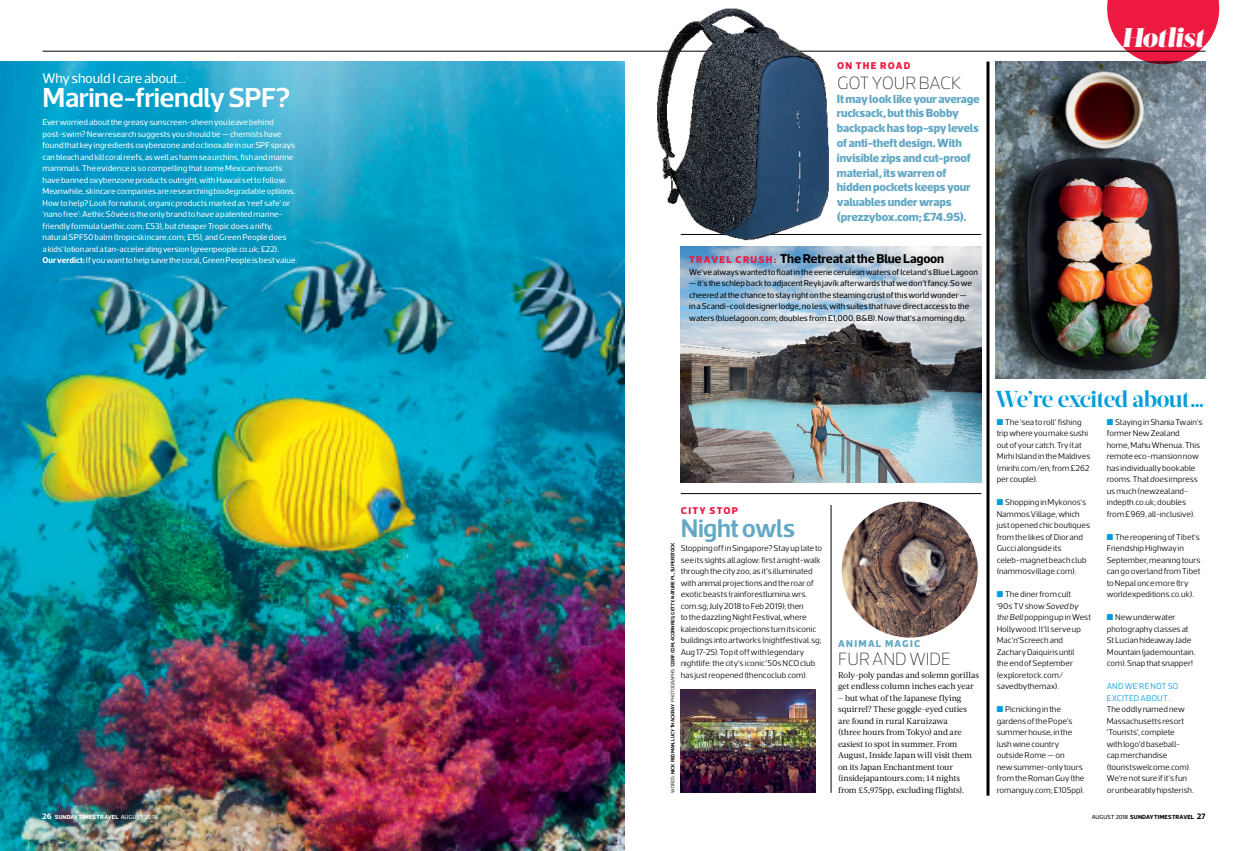
<style>
.page{position:relative;width:1248px;height:851px;background:#fff}
.page>*{position:absolute;margin:0;border:0;box-sizing:border-box;transform-origin:0 0}
.t1{font:600 28px "Acto";letter-spacing:-.015em;color:#fff}
.t2{font:italic 900 27px "Acta Display";letter-spacing:-.015em;color:#fff}
.t3{font:600 26px "Acto";letter-spacing:-.015em;color:#62a8c5}
.t4{font:700 23px "Acta Display";letter-spacing:-.04em;color:#009ddc}
.t5{font:100 18px "Acto";letter-spacing:-.005em;color:#000}
.t6{font:14px "Acto";letter-spacing:-.015em;color:#fff}
.t7{font:700 13px "Acto";letter-spacing:-.015em;color:#000}
.t8{font:800 12px/14.8px "Acto";letter-spacing:-.015em;color:#62a8c5}
.t9{font:800 10px "Acto";letter-spacing:.125em;color:#ed1941}
.t10{font:800 10px "Acto";letter-spacing:.125em;color:#62a8c5}
.t11{font:300 8.5px/11.5px "Acto";color:#000}
.t12{font:8.5px/11.5px "Acto";color:#fff}
.t13{font:8.5px/11.5px "Acto";color:#000}
.t14{font:8.5px/11.5px "Acta";letter-spacing:-.01em;color:#000}
.t15{font:300 8.5px/11.5px "Acto";letter-spacing:.025em;color:#009ddc;text-align:right}
.t16{font:700 6px "Acto";letter-spacing:.015em;color:#fff}
.t17{font:700 6px "Acto";letter-spacing:.015em;color:#000}
.t18{font:600 5px "Acto";letter-spacing:-.01em;color:#000}
.s1{font-weight:700}
.s2{font-weight:800;font-size:10px;color:#ed1941}
.s3{font-weight:300}
.s4{color:#009ddc}
.s5{font-style:italic}
.s6{font-size:8px}
.s7{font-weight:400}
</style>
<div class="page">
<img style="left:995px;top:62px;width:210px;height:316px">
<img style="left:0;top:62px;width:624px;height:788px">
<img style="left:680px;top:246px;width:301px;height:236px">
<hr style="left:830px;top:505px;width:1px;height:287px;background:#000">
<hr style="left:680px;top:493px;width:301px;height:1px;background:#000">
<img style="left:841px;top:501px;width:136px;height:136px;border-radius:68px">
<img style="left:680px;top:689px;width:135px;height:103px">
<hr style="left:43px;top:51px;width:1162px;height:1px;background:#000">
<svg style="left:1106px;top:0;width:113px;height:64px"></svg>
<hr style="left:680px;top:234px;width:301px;height:1px;background:#000">
<hr style="left:986px;top:62px;width:3px;height:733px;background:#000">
<img style="left:607px;top:8px;width:273px;height:280px">
<h3 class="t6" style="left:43px;top:70px;width:145px">Why should I care about…</h3>
<h1 class="t1" style="left:43px;top:81px;width:249px">Marine-friendly SPF?</h1>
<p class="t12" style="left:43px;top:116px;width:256px">Ever worried about the greasy sunscreen-sheen you leave behind post-swim? New research suggests you should be — chemists have found that key ingredients oxybenzone and octinoxate in our SPF sprays can bleach and kill coral reefs, as well as harm sea urchins, fish and marine mammals. The evidence is so compelling that some Mexican resorts have banned oxybenzone products outright, with Hawaii set to follow.<br>Meanwhile, skincare companies are researching biodegradable options.<br>How to help? Look for natural, organic products marked as ‘reef safe’ or ‘nano free’: Aethic Sôvée is the only brand to have a patented marine&shy;friendly formula (aethic.com; £53), but cheaper Tropic does a nifty, natural SPF50 balm (tropicskincare.com; £15), and Green People does<br>a kids’ lotion and a tan-accelerating version (greenpeople.co.uk; £22).<br><span class="s1">OUR VERDICT:</span> If you want to help save the coral, Green People is best value.</p>
<p class="t9" style="left:837px;top:59px;width:75px">on the road</p>
<h3 class="t5" style="left:837px;top:73px;width:126px">GOT YOUR BACK</h3>
<p class="t8" style="left:836px;top:91px;width:144px">It may look like your average rucksack, but this Bobby backpack has top-spy levels of anti-theft design. With invisible zips and cut-proof material, its warren of hidden pockets keeps your valuables under wraps (prezzybox.com; £74.95).</p>
<p class="t9" style="left:689px;top:253px;width:9px">TRA</p>
<h3 class="t7" style="left:711px;top:251px;width:234px"><span class="s2">VEL CR USH :</span> THE RETREAT AT THE BLUE LAGOON</h3>
<p class="t13" style="left:689px;top:266px;width:290px">We’ve always wanted to float in the eerie cerulean waters of Iceland’s Blue Lagoon</p>
<p class="t13" style="left:689px;top:277px;width:284px">— it’s the schlep back to adjacent Reykjavík afterwards that we don’t fancy. So we cheered at the chance to stay right on the steaming crust of this world wonder — in a Scandi-cool designer lodge, no less, with suites that have direct access to the waters (bluelagoon.com; doubles from £1,000, B&amp;B). Now that’s a morning dip.</p>
<h2 class="t2" style="left:1121px;top:21px;width:84px">Hotlist</h2>
<p class="t9" style="left:680px;top:504px;width:59px">city stop</p>
<h3 class="t3" style="left:680px;top:512px;width:116px">Night owls</h3>
<p class="t11" style="left:680px;top:542px;width:143px">Stopping off in Singapore? Stay up late to see its sights all aglow: first a night-walk through the city zoo, as it’s illuminated with animal projections and the roar of exotic beasts (rainforestlumina.wrs. com.sg; July 2018 to Feb 2019); then<br>to the dazzling Night Festival, where kaleidoscopic projections turn its iconic buildings into artworks (nightfestival.sg; Aug 17-25). Top it off with legendary nightlife: the city’s iconic ’50s NCO club has just reopened (thencoclub.com).</p>
<p class="t18" style="left:670px;top:792px;width:252px;rotate:-90deg"><span class="s3">WORDS:</span> NICK REDMAN, LUCY THACKRAY <span class="s3">PHOTOGRAPHS:</span> 123RF.COM, 4CORNRES, GETTY, NATURE PL, SUPERSTOCK</p>
<p class="t10" style="left:838px;top:637px;width:84px">animal magic</p>
<h3 class="t5" style="left:838px;top:648px;width:114px">FUR AND WIDE</h3>
<p class="t14" style="left:838px;top:669px;width:142px">Roly-poly pandas and solemn gorillas get endless column inches each year</p>
<p class="t14" style="left:838px;top:692px;width:135px">— but what of the Japanese flying squirrel? These goggle-eyed cuties are found in rural Karuizawa (three hours from Tokyo) and are easiest to spot in summer. From August, Inside Japan will visit them on its Japan Enchantment tour (insidejapantours.com; 14 nights from £5,975pp, excluding flights).</p>
<h3 class="t4" style="left:995px;top:385px;width:210px">We’re excited about…</h3>
<p class="t11" style="left:996px;top:416px;width:95px"><span class="s4">■</span> The ‘sea to roll’ fishing trip where you make sushi out of your catch. Try it at<br>Mirhi Island in the Maldives (mirihi.com/en; from £262 per couple).</p>
<p class="t11" style="left:996px;top:496px;width:95px"><span class="s4">■</span> Shopping in Mykonos’s<br>Nammos Village, which just opened chic boutiques from the likes of Dior and<br>Gucci alongside its celeb-magnet beach club (nammosvillage.com).</p>
<p class="t11" style="left:996px;top:588px;width:96px"><span class="s4">■</span> The diner from cult<br>’90s TV show <span class="s5">Saved by the Bell</span> popping up in West<br>Hollywood. It’ll serve up<br>Mac’n’Screech and<br>Zachary Daiquiris until<br>the end of September (exploretock.com/ savedbythemax).</p>
<p class="t11" style="left:996px;top:703px;width:89px"><span class="s4">■</span> Picnicking in the gardens of the Pope’s summer house, in the lush wine country outside Rome — on<br>new summer-only tours from the Roman Guy (the romanguy.com; £105pp).</p>
<p class="t11" style="left:1106px;top:416px;width:97px"><span class="s4">■</span> Staying in Shania Twain’s former New Zealand home, Mahu Whenua. This remote eco-mansion now has individually bookable rooms. That <span class="s5">does</span> impress us much (newzealand&shy;indepth.co.uk; doubles from £969, all-inclusive).</p>
<p class="t11" style="left:1106px;top:531px;width:95px"><span class="s4">■</span> The reopening of Tibet’s<br>Friendship Highway in<br>September, meaning tours can go overland from Tibet to Nepal once more (try worldexpeditions.co.uk).</p>
<p class="t11" style="left:1106px;top:611px;width:90px"><span class="s4">■</span> New underwater photography classes at<br>St Lucian hideaway Jade<br>Mountain (jademountain. com). Snap that snapper!</p>
<p class="t15" style="left:1106px;top:680px;width:50px">And we’re not</p>
<p class="t15" style="left:1106px;top:680px;width:67px">so<br>excited about…</p>
<p class="t11" style="left:1106px;top:703px;width:88px">The oddly named new<br>Massachusetts resort ‘Tourists’, complete<br>with logo’d baseball&shy;cap merchandise (touristswelcome.com).<br>We’re not sure if it’s fun or unbearably hipsterish.</p>
<p class="t16" style="left:43px;top:813px;width:116px"><span class="s6">26</span> SUNDAY TIMES TRAVEL <span class="s7">AUGUST 2018</span></p>
<p class="t17" style="left:1091px;top:813px;width:115px"><span class="s7">AUGUST 2018</span> SUNDAY TIMES TRAVEL <span class="s6">27</span></p>
</div>
